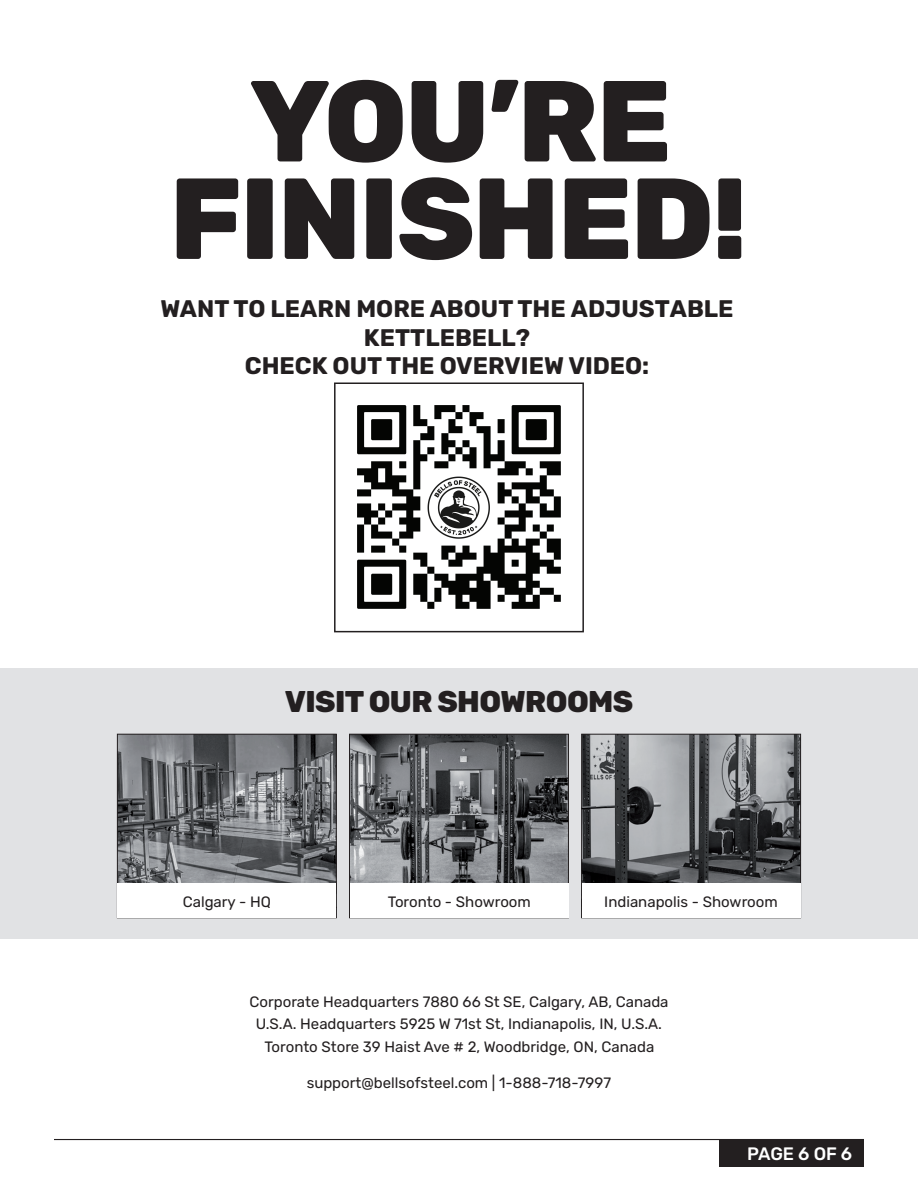
<style>
.page{position:relative;width:918px;height:1188px;background:#fff}
.page>*{position:absolute;margin:0;border:0;box-sizing:border-box;transform-origin:0 0}
.t1{font:800 114.9px/97.5px "Rubik";letter-spacing:-.02em;color:#231f20;text-align:center}
.t2{font:800 30px "Rubik";letter-spacing:-.02em;color:#231f20}
.t3{font:700 24px/28.8px "Rubik";color:#231f20;text-align:center}
.t4{font:500 18px "Rubik";letter-spacing:-.005em;color:#fff}
.t5{font:15px/22.5px "Rubik";color:#231f20;text-align:center}
</style>
<div class="page">
<img style="left:357px;top:405px;width:204px;height:204px">
<div style="left:334px;top:382px;width:250px;height:250px;border:2px solid #231f20"></div>
<div style="left:0;top:668px;width:918px;height:270px;background:#e1e2e4"></div>
<img style="left:119px;top:736px;width:216px;height:147px">
<div style="left:117px;top:734px;width:220px;height:184px;border:1px solid #231f20"></div>
<img style="left:351px;top:736px;width:216px;height:147px">
<div style="left:349px;top:734px;width:220px;height:184px;border:1px solid #231f20"></div>
<img style="left:583px;top:736px;width:216px;height:147px">
<div style="left:581px;top:734px;width:220px;height:184px;border:1px solid #231f20"></div>
<div style="left:118px;top:883px;width:218px;height:34px;background:#fff"></div>
<div style="left:350px;top:883px;width:218px;height:34px;background:#fff"></div>
<div style="left:582px;top:883px;width:218px;height:34px;background:#fff"></div>
<div style="left:719px;top:1140px;width:145px;height:26px;background:#231f20"></div>
<hr style="left:54px;top:1139px;width:810px;height:1px;background:#231f20">
<h1 class="t1" style="left:170px;top:73px;width:579px">YOU’RE<br>FINISHED!</h1>
<h3 class="t3" style="left:161px;top:294px;width:574px">WANT TO LEARN MORE ABOUT THE ADJUSTABLE<br>KETTLEBELL?<br>CHECK OUT THE OVERVIEW VIDEO:</h3>
<h2 class="t2" style="left:285px;top:684px;width:350px">VISIT OUR SHOWROOMS</h2>
<p class="t5" style="left:183px;top:892px;width:90px">Calgary - HQ</p>
<p class="t5" style="left:388px;top:892px;width:145px">Toronto - Showroom</p>
<p class="t5" style="left:604px;top:892px;width:175px">Indianapolis - Showroom</p>
<p class="t5" style="left:250px;top:991px;width:421px">Corporate Headquarters 7880 66 St SE, Calgary, AB, Canada<br>U.S.A. Headquarters 5925 W 71st St, Indianapolis, IN, U.S.A.<br>Toronto Store 39 Haist Ave # 2, Woodbridge, ON, Canada</p>
<p class="t5" style="left:307px;top:1072px;width:306px">support@bellsofsteel.com | 1-888-718-7997</p>
<p class="t4" style="left:747px;top:1140px;width:107px">PAGE 6 OF 6</p>
</div>
